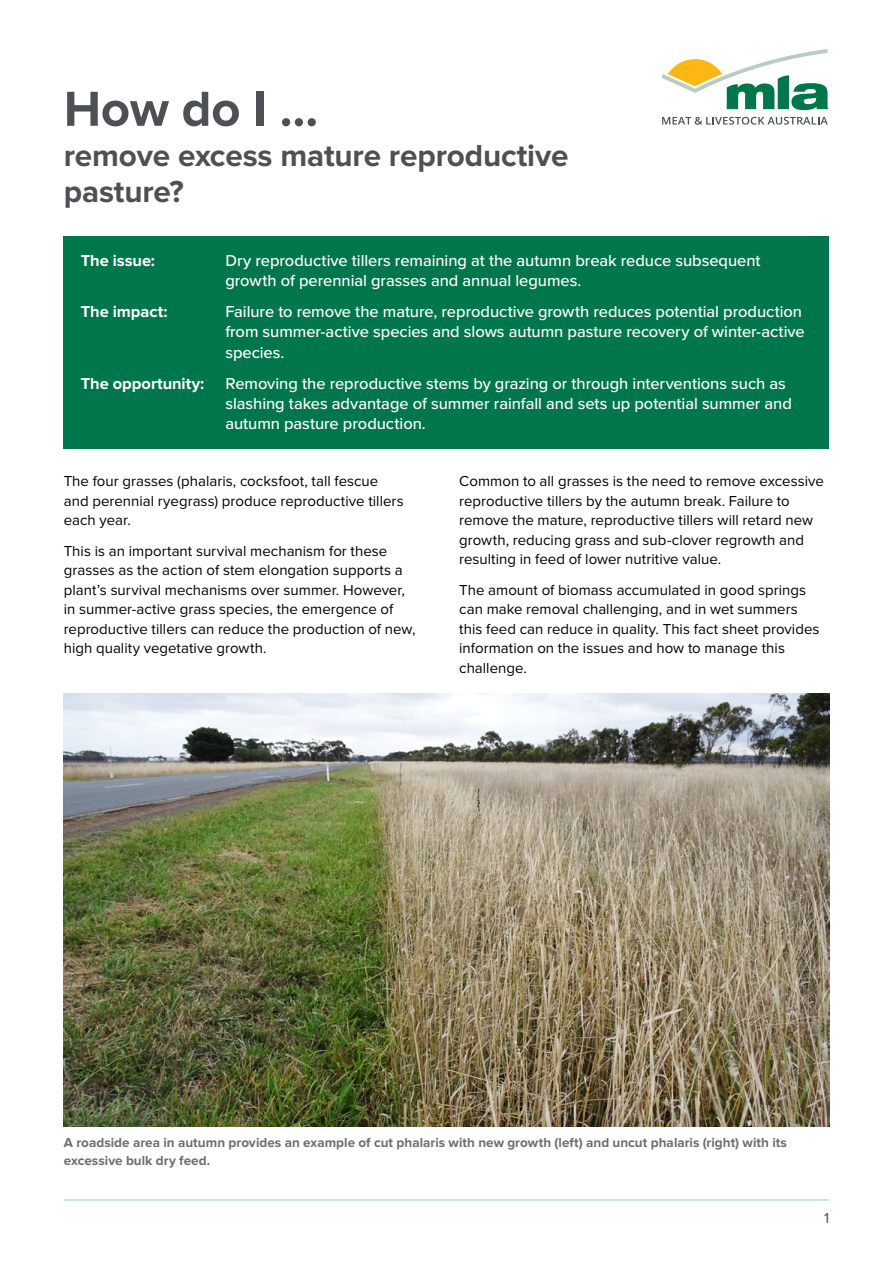
<style>
.page{position:relative;width:893px;height:1263px;background:#fff}
.page>*{position:absolute;margin:0;border:0;box-sizing:border-box;transform-origin:0 0}
.t1{font:700 51px "Proxima Nova";color:#4d5054}
.t2{font:700 31.5px/36px "Proxima Nova";letter-spacing:-.005em;color:#4d5054}
.t3{font:500 16.5px/20.2px "Proxima Nova";letter-spacing:-.005em;color:#fff}
.t4{font:700 16.5px "Proxima Nova";letter-spacing:-.005em;color:#fff}
.t5{font:15px/19.5px "Proxima Nova";color:#000}
.t6{font:15px "Proxima Nova";color:#4d5054}
.t7{font:700 13.5px/18px "Proxima Nova";letter-spacing:.005em;color:#6d6e71}
</style>
<div class="page">
<hr style="left:64px;top:1199px;width:765px;height:2px;background:#00774a">
<svg style="left:662px;top:49px;width:167px;height:61px"></svg>
<svg style="left:662px;top:117px;width:166px;height:8px"></svg>
<div style="left:64px;top:236px;width:765px;height:213px;background:#00774a"></div>
<img style="left:64px;top:694px;width:765px;height:433px">
<h1 class="t1" style="left:64px;top:79px;width:256px">How do I ...</h1>
<h2 class="t2" style="left:64px;top:139px;width:506px">remove excess mature reproductive pasture?</h2>
<p class="t4" style="left:81px;top:251px;width:76px">The issue:</p>
<p class="t3" style="left:225px;top:251px;width:537px">Dry reproductive tillers remaining at the autumn break reduce subsequent growth of perennial grasses and annual legumes.</p>
<p class="t4" style="left:81px;top:302px;width:88px">The impact:</p>
<p class="t3" style="left:225px;top:302px;width:581px">Failure to remove the mature, reproductive growth reduces potential production from summer-active species and slows autumn pasture recovery of winter-active species.</p>
<p class="t4" style="left:81px;top:374px;width:125px">The opportunity:</p>
<p class="t3" style="left:225px;top:374px;width:568px">Removing the reproductive stems by grazing or through interventions such as slashing takes advantage of summer rainfall and sets up potential summer and autumn pasture production.</p>
<p class="t5" style="left:64px;top:472px;width:341px">The four grasses (phalaris, cocksfoot, tall fescue and perennial ryegrass) produce reproductive tillers each year.</p>
<p class="t5" style="left:64px;top:541px;width:353px">This is an important survival mechanism for these grasses as the action of stem elongation supports a plant’s survival mechanisms over summer. However, in summer-active grass species, the emergence of reproductive tillers can reduce the production of new, high quality vegetative growth.</p>
<p class="t5" style="left:459px;top:472px;width:366px">Common to all grasses is the need to remove excessive reproductive tillers by the autumn break. Failure to remove the mature, reproductive tillers will retard new growth, reducing grass and sub-clover regrowth and resulting in feed of lower nutritive value.</p>
<p class="t5" style="left:459px;top:580px;width:362px">The amount of biomass accumulated in good springs can make removal challenging, and in wet summers this feed can reduce in quality. This fact sheet provides information on the issues and how to manage this challenge.</p>
<p class="t7" style="left:64px;top:1134px;width:725px">A roadside area in autumn provides an example of cut phalaris with new growth (left) and uncut phalaris (right) with its excessive bulk dry feed.</p>
<p class="t6" style="left:824px;top:1210px;width:7px">1</p>
</div>
